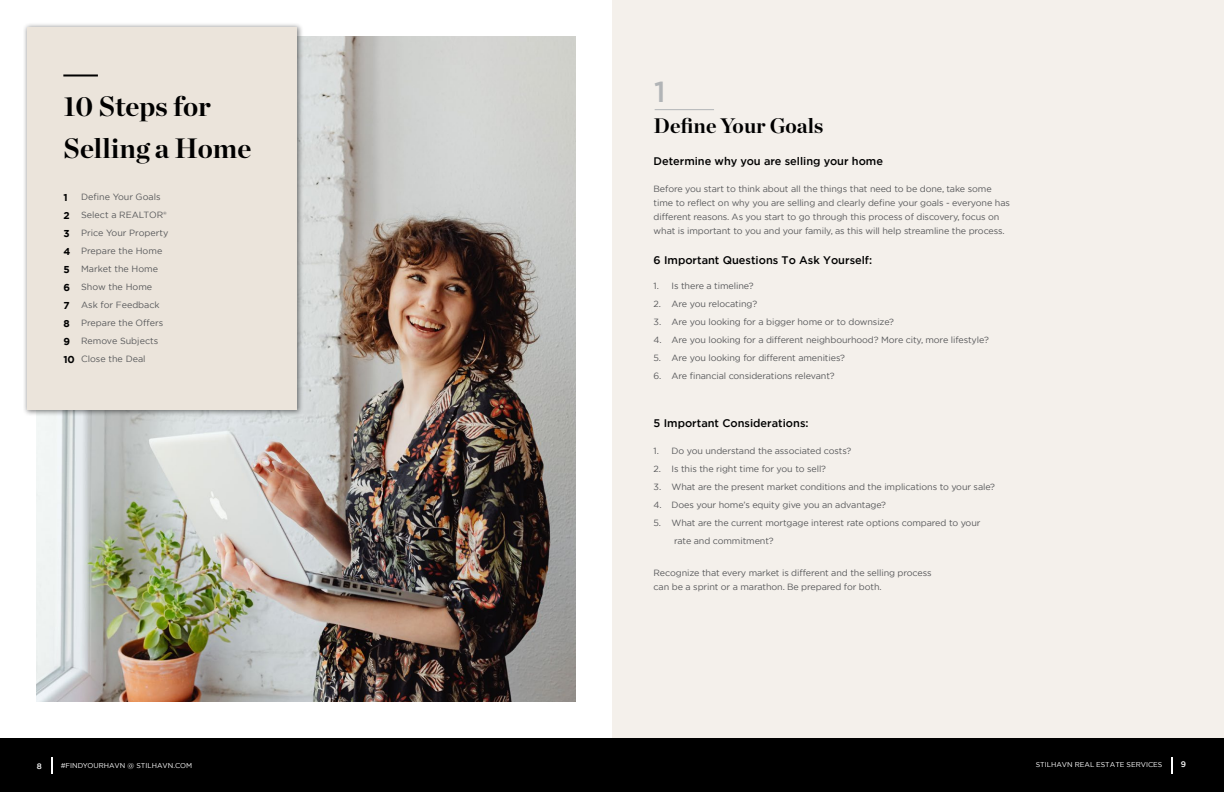
<style>
.page{position:relative;width:1224px;height:792px;background:#fff}
.page>*{position:absolute;margin:0;border:0;box-sizing:border-box;transform-origin:0 0}
.t1{font:500 29px "Gotham";color:#b1b4b6}
.t2{font:700 28px/42px "Chronicle Display";color:#000}
.t3{font:700 21px "Chronicle Display";color:#000}
.t4{font:500 11px "Gotham";color:#000}
.t5{font:700 10px/18px "Gotham";color:#000}
.t6{font:9px/18px "Gotham";letter-spacing:-.01em;color:#58595b}
.t7{font:500 8px "Gotham";color:#fff}
.t8{font:7px "Gotham";color:#fff}
</style>
<div class="page">
<div style="left:612px;top:0;width:612px;height:738px;background:#f4f0eb"></div>
<div style="left:0;top:738px;width:1224px;height:54px;background:#000"></div>
<img style="left:36px;top:36px;width:540px;height:666px">
<hr style="left:655px;top:109px;width:59px;height:1px;background:#b1b4b6">
<svg style="left:51px;top:757px;width:1px;height:17px"></svg>
<svg style="left:1171px;top:757px;width:2px;height:17px"></svg>
<div style="left:23px;top:22px;width:281px;height:394px;background:#000;opacity:.5"></div>
<div style="left:27px;top:27px;width:270px;height:383px;background:#ebe4db"></div>
<hr style="left:63px;top:74px;width:35px;height:2px;background:#000">
<h2 class="t2" style="left:63px;top:84px;width:190px">10 Steps for<br>Selling a Home</h2>
<p class="t6" style="left:81px;top:188px;width:89px">Define Your Goals<br>Select a REALTOR®<br>Price Your Property<br>Prepare the Home<br>Market the Home<br>Show the Home<br>Ask for Feedback<br>Prepare the Offers<br>Remove Subjects<br>Close the Deal</p>
<p class="t5" style="left:63px;top:189px;width:13px">1<br>2<br>3<br>4<br>5<br>6<br>7<br>8<br>9<br>10</p>
<h1 class="t1" style="left:654px;top:73px;width:13px">1</h1>
<h3 class="t3" style="left:654px;top:108px;width:171px">Define Your Goals</h3>
<p class="t4" style="left:654px;top:154px;width:231px">Determine why you are selling your home</p>
<p class="t6" style="left:654px;top:182px;width:358px;line-height:14px">Before you start to think about all the things that need to be done, take some time to reflect on why you are selling and clearly define your goals - everyone has different reasons. As you start to go through this process of discovery, focus on what is important to you and your family, as this will help streamline the process.</p>
<p class="t4" style="left:654px;top:253px;width:220px">6 Important Questions To Ask Yourself:</p>
<p class="t6" style="left:654px;top:277px;width:101px">1. Is there a timeline?</p>
<p class="t6" style="left:654px;top:295px;width:105px">2. Are you relocating?</p>
<p class="t6" style="left:654px;top:313px;width:242px">3. Are you looking for a bigger home or to downsize?</p>
<p class="t6" style="left:654px;top:331px;width:337px">4. Are you looking for a different neighbourhood? More city, more lifestyle?</p>
<p class="t6" style="left:654px;top:349px;width:193px">5. Are you looking for different amenities?</p>
<p class="t6" style="left:654px;top:367px;width:183px">6. Are financial considerations relevant?</p>
<p class="t4" style="left:654px;top:416px;width:157px">5 Important Considerations:</p>
<p class="t6" style="left:654px;top:442px;width:199px">1. Do you understand the associated costs?</p>
<p class="t6" style="left:654px;top:460px;width:174px">2. Is this the right time for you to sell?</p>
<p class="t6" style="left:654px;top:478px;width:343px">3. What are the present market conditions and the implications to your sale?</p>
<p class="t6" style="left:654px;top:496px;width:234px">4. Does your home’s equity give you an advantage?</p>
<p class="t6" style="left:674px;top:514px;width:308px;text-indent:-21px">5. What are the current mortgage interest rate options compared to your rate and commitment?</p>
<p class="t6" style="left:654px;top:566px;width:279px;line-height:14px">Recognize that every market is different and the selling process can be a sprint or a marathon. Be prepared for both.</p>
<p class="t7" style="left:37px;top:760px;width:7px">8</p>
<p class="t8" style="left:61px;top:761px;width:133px">#FINDYOURHAVN @ STILHAVN.COM</p>
<p class="t8" style="left:1036px;top:760px;width:128px">STILHAVN REAL ESTATE SERVICES</p>
<p class="t7" style="left:1181px;top:759px;width:7px">9</p>
</div>
